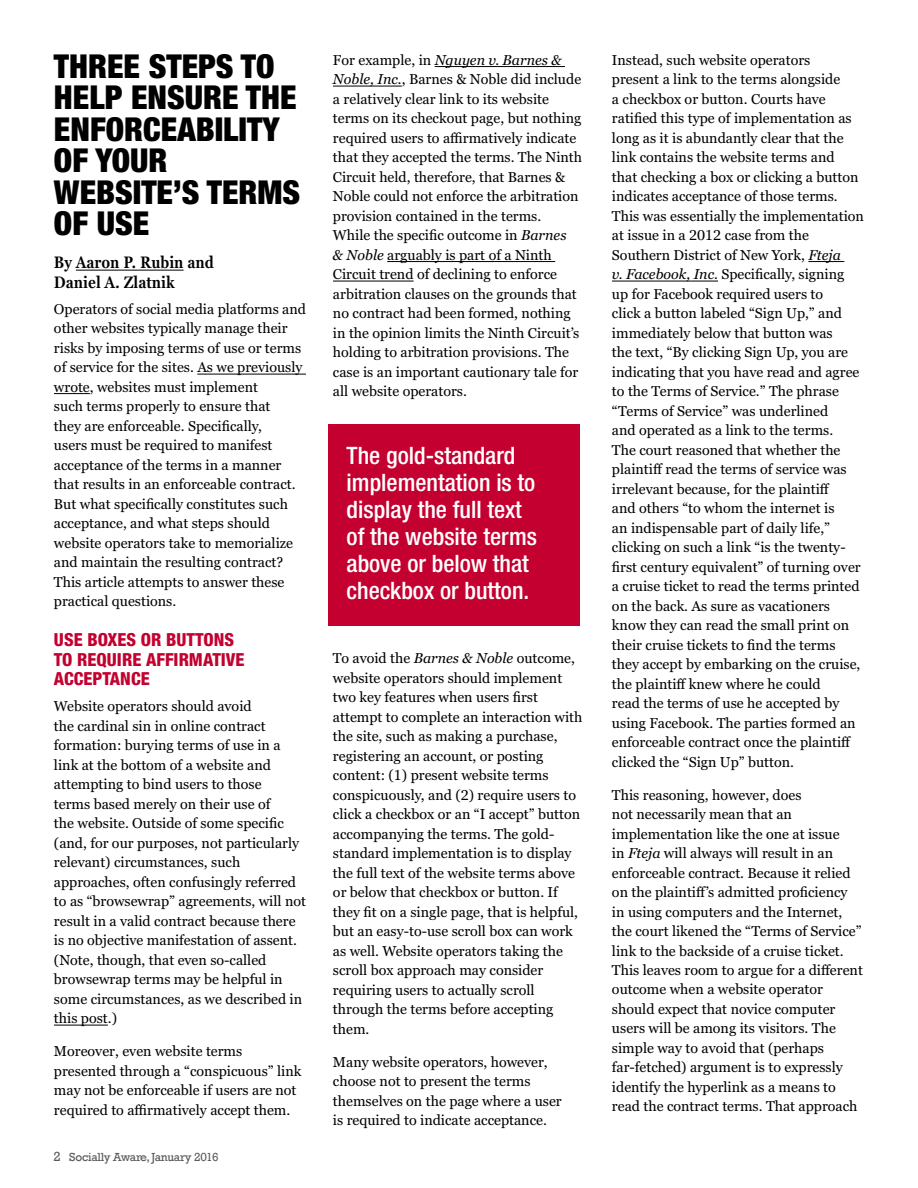
<style>
.page{position:relative;width:918px;height:1188px;background:#fff}
.page>*{position:absolute;margin:0;border:0;box-sizing:border-box;transform-origin:0 0}
.t1{font:900 condensed 33px/31.5px "Helvetica Neue LT Std";color:#000}
.t2{font:500 condensed 24px/27px "Helvetica Neue LT Std";color:#fff}
.t3{font:800 condensed 18px/19.5px "Helvetica Neue LT Std";color:#c3002f}
.t4{font:600 condensed 16.5px/19.5px "Georgia Pro";color:#000}
.t5{font:14.25px/19.5px "Georgia Pro";color:#000}
.t6{font:12px "Rockwell";letter-spacing:-.02em;color:#58595b}
.s1{font-size:13.5px}
.s2{font-style:italic}
</style>
<div class="page">
<hr style="left:76px;top:270px;width:108px;height:1px;background:#000">
<hr style="left:197px;top:374px;width:109px;height:1px;background:#000">
<hr style="left:54px;top:393px;width:36px;height:1px;background:#000">
<hr style="left:54px;top:1025px;width:54px;height:1px;background:#000">
<hr style="left:435px;top:66px;width:130px;height:1px;background:#000">
<hr style="left:333px;top:86px;width:69px;height:1px;background:#000">
<hr style="left:387px;top:261px;width:168px;height:1px;background:#000">
<hr style="left:333px;top:281px;width:81px;height:1px;background:#000">
<hr style="left:808px;top:261px;width:36px;height:1px;background:#000">
<hr style="left:612px;top:281px;width:106px;height:1px;background:#000">
<div style="left:328px;top:424px;width:252px;height:202px;background:#c3002f"></div>
<h1 class="t1" style="left:54px;top:50px;width:242px;text-indent:95px">STEPS TO<br>HELP ENSURE THE<br>ENFORCEA</h1>
<h1 class="t1" style="left:54px;top:50px;width:52px">THREE</h1>
<h1 class="t1" style="left:196px;top:113px;width:85px">BILITY</h1>
<h1 class="t1" style="left:54px;top:144px;width:248px">OF YOUR<br>WEBSITE’S TERMS<br>OF USE</h1>
<p class="t4" style="left:54px;top:253px;width:161px">By Aaron P. Rubin and<br>Daniel A. Zlatnik</p>
<p class="t5" style="left:54px;top:300px;width:254px">Operators of social media platforms and other websites typically manage their risks by imposing terms of use or terms of service for the sites. As we previously wrote, websites must implement<br>such terms properly to ensure that<br>they are enforceable. Specifically,<br>users must be required to manifest acceptance of the terms in a manner that results in an enforceable contract.<br>But what specifically constitutes such acceptance, and what steps should website operators take to memorialize and maintain the resulting contract?<br>This article attempts to answer these practical questions.</p>
<p class="t3" style="left:54px;top:630px;width:192px">USE BOXES OR BUTTONS<br>TO REQUIRE AFFIRMATIVE<br>ACCEPTANCE</p>
<p class="t5" style="left:54px;top:697px;width:254px">Website operators should avoid<br>the cardinal sin in online contract formation: burying terms of use in a link at the bottom of a website and attempting to bind users to those<br>terms based merely on their use of<br>the website. Outside of some specific (and, for our purposes, not particularly relevant) circumstances, such approaches, often confusingly referred to as “browsewrap” agreements, will not result in a valid contract because there is no objective manifestation of assent. (Note, though, that even so-called browsewrap terms may be helpful in some circumstances, as we described in this post.)</p>
<p class="t5" style="left:54px;top:1042px;width:249px">Moreover, even website terms presented through a “conspicuous” link may not be enforceable if users are not required to affirmatively accept them.</p>
<p class="t6" style="left:53px;top:1150px;width:167px"><span class="s1">2</span> Socially Aware, January 2016</p>
<p class="t5" style="left:333px;top:51px;width:251px">For example, in <span class="s2">Nguyen v. Barnes &amp; Noble, Inc.</span>, Barnes &amp; Noble did include a relatively clear link to its website terms on its checkout page, but nothing required users to affirmatively indicate that they accepted the terms. The Ninth Circuit held, therefore, that Barnes &amp; Noble could not enforce the arbitration provision contained in the terms.<br>While the specific outcome in <span class="s2">Barnes<br>&amp; Noble</span> arguably is part of a Ninth Circuit trend of declining to enforce arbitration clauses on the grounds that no contract had been formed, nothing in the opinion limits the Ninth Circuit’s holding to arbitration provisions. The case is an important cautionary tale for all website operators.</p>
<h2 class="t2" style="left:347px;top:442px;width:192px">The gold-standard implementation is to display the full text of the website terms above or below that checkbox or button.</h2>
<p class="t5" style="left:333px;top:649px;width:251px">To avoid the <span class="s2">Barnes &amp; Noble</span> outcome, website operators should implement two key features when users first attempt to complete an interaction with the site, such as making a purchase, registering an account, or posting content: (1) present website terms conspicuously, and (2) require users to click a checkbox or an “I accept” button accompanying the terms. The gold&shy;standard implementation is to display the full text of the website terms above or below that checkbox or button. If they fit on a single page, that is helpful, but an easy-to-use scroll box can work as well. Website operators taking the scroll box approach may consider requiring users to actually scroll through the terms before accepting them.</p>
<p class="t5" style="left:333px;top:1052px;width:230px">Many website operators, however, choose not to present the terms themselves on the page where a user is required to indicate acceptance.</p>
<p class="t5" style="left:612px;top:51px;width:254px">Instead, such website operators<br>present a link to the terms alongside<br>a checkbox or button. Courts have ratified this type of implementation as long as it is abundantly clear that the link contains the website terms and<br>that checking a box or clicking a button indicates acceptance of those terms.<br>This was essentially the implementation at issue in a 2012 case from the Southern District of New York, <span class="s2">Fteja<br>v. Facebook, Inc.</span> Specifically, signing up for Facebook required users to<br>click a button labeled “Sign Up,” and immediately below that button was<br>the text, “By clicking Sign Up, you are indicating that you have read and agree to the Terms of Service.” The phrase “Terms of Service” was underlined<br>and operated as a link to the terms.<br>The court reasoned that whether the plaintiff read the terms of service was irrelevant because, for the plaintiff<br>and others “to whom the internet is<br>an indispensable part of daily life,” clicking on such a link “is the twenty&shy;first century equivalent” of turning over a cruise ticket to read the terms printed on the back. As sure as vacationers know they can read the small print on their cruise tickets to find the terms they accept by embarking on the cruise, the plaintiff knew where he could<br>read the terms of use he accepted by using Facebook. The parties formed an enforceable contract once the plaintiff clicked the “Sign Up” button.</p>
<p class="t5" style="left:612px;top:785px;width:252px">This reasoning, however, does<br>not necessarily mean that an implementation like the one at issue<br>in <span class="s2">Fteja</span> will always will result in an enforceable contract. Because it relied on the plaintiff’s admitted proficiency in using computers and the Internet, the court likened the “Terms of Service” link to the backside of a cruise ticket.<br>This leaves room to argue for a different outcome when a website operator should expect that novice computer users will be among its visitors. The simple way to avoid that (perhaps far-fetched) argument is to expressly identify the hyperlink as a means to read the contract terms. That approach</p>
</div>
